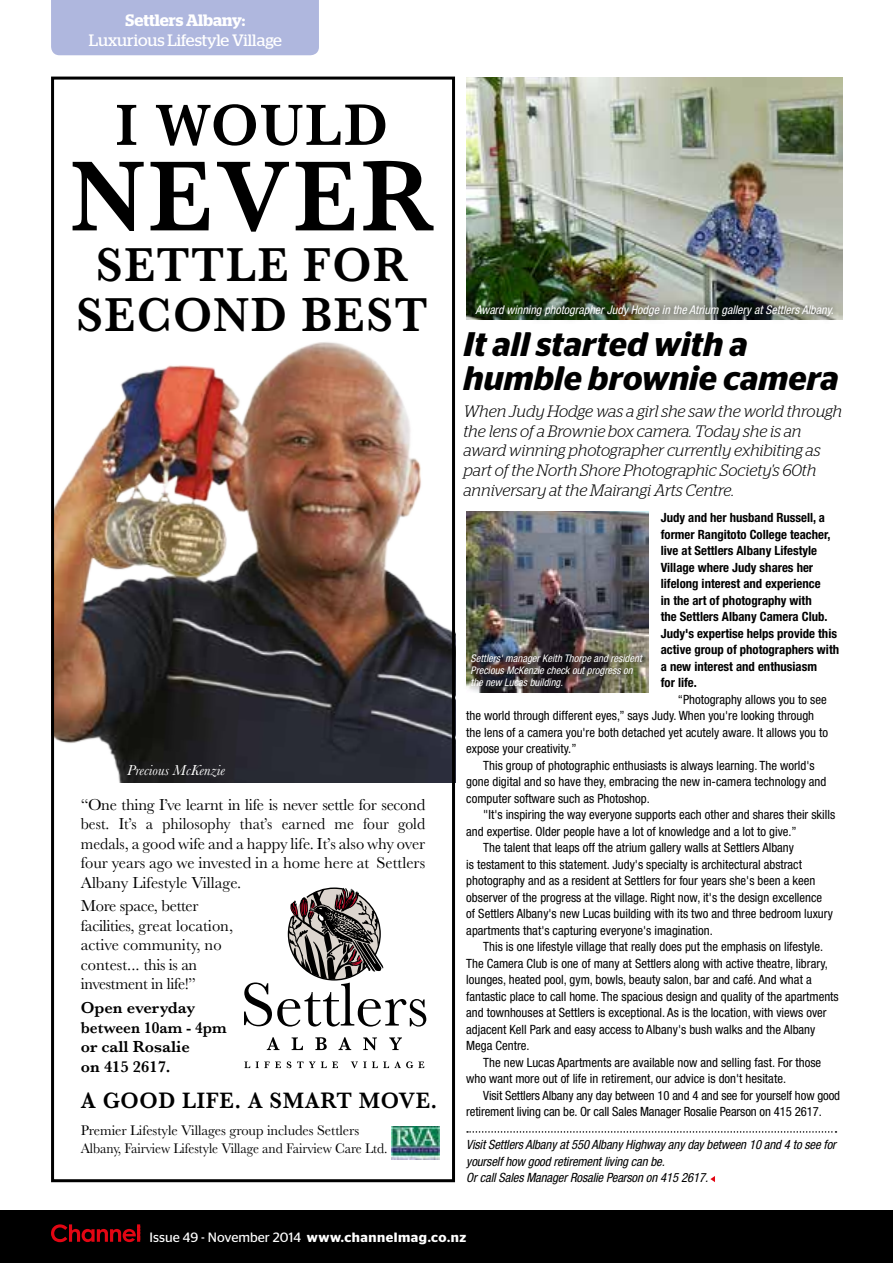
<style>
.page{position:relative;width:893px;height:1263px;background:#fff}
.page>*{position:absolute;margin:0;border:0;box-sizing:border-box;transform-origin:0 0}
.t1{font:600 103.5px "Baskerville";letter-spacing:.03em;color:#000;scale:.95 1}
.t2{font:600 60.3px "Baskerville";letter-spacing:.03em;color:#000;scale:.95 1}
.t3{font:600 49.5px/49.5px "Baskerville";letter-spacing:.03em;color:#000;text-align:center;scale:.95 1}
.t4{font:italic 600 34.05px/34px "Stag Sans";color:#000}
.t5{font:600 23.1px "Baskerville";letter-spacing:.03em;color:#000;scale:.95 1}
.t6{font:italic 300 16.5px/19.8px "Stag";letter-spacing:-.005em;color:#000}
.t7{font:16.5px/19.5px "Baskerville";color:#000;text-align:justify}
.t8{font:16.5px/19.5px "Baskerville";letter-spacing:-.02em;color:#000}
.t9{font:600 16.5px/19.5px "Baskerville";color:#000}
.t10{font:16.5px "Stag";letter-spacing:-.005em;color:#fff}
.t11{font:600 16.5px "Stag";color:#fff}
.t12{font:italic 15px "Baskerville";color:#fff}
.t13{font:14.4px/17.4px "Baskerville";letter-spacing:-.005em;color:#000}
.t14{font:13.5px "Stag Sans";color:#fff}
.t15{font:condensed 12.75px/16.5px "Helvetica Neue";color:#000}
.t16{font:700 condensed 12.75px/16.5px "Helvetica Neue";color:#000}
.t17{font:italic condensed 12.75px/16.5px "Helvetica Neue";letter-spacing:-.01em;color:#000}
.t18{font:italic condensed 12px "Helvetica Neue";color:#fff}
.t19{font:italic condensed 10.5px/12px "Helvetica Neue";color:#fff}
.s1{font-weight:600}
</style>
<div class="page">
<div style="left:51px;top:0;width:268px;height:55px;background:#afb7de"></div>
<svg style="left:467px;top:1131px;width:369px;height:2px"></svg>
<svg style="left:710px;top:1176px;width:5px;height:6px"></svg>
<img style="left:55px;top:342px;width:396px;height:440px">
<svg style="left:244px;top:887px;width:182px;height:139px"></svg>
<svg style="left:267px;top:1037px;width:13px;height:13px"></svg>
<svg style="left:292px;top:1037px;width:11px;height:13px"></svg>
<svg style="left:315px;top:1037px;width:12px;height:13px"></svg>
<svg style="left:338px;top:1037px;width:13px;height:13px"></svg>
<svg style="left:363px;top:1037px;width:14px;height:13px"></svg>
<svg style="left:389px;top:1037px;width:13px;height:13px"></svg>
<svg style="left:244px;top:1061px;width:6px;height:7px"></svg>
<svg style="left:256px;top:1061px;width:25px;height:7px"></svg>
<svg style="left:287px;top:1061px;width:4px;height:7px"></svg>
<svg style="left:297px;top:1061px;width:6px;height:7px"></svg>
<svg style="left:309px;top:1061px;width:29px;height:7px"></svg>
<svg style="left:351px;top:1061px;width:73px;height:7px"></svg>
<img style="left:392px;top:1127px;width:47px;height:33px">
<div style="left:51px;top:77px;width:404px;height:1105px;border:3px solid #000"></div>
<img style="left:466px;top:77px;width:377px;height:243px">
<img style="left:466px;top:511px;width:182px;height:135px">
<div style="left:468px;top:298px;width:372px;height:26px;background:#000;opacity:.75"></div>
<div style="left:463px;top:646px;width:187px;height:50px;background:#000;opacity:.75"></div>
<div style="left:0;top:1211px;width:893px;height:52px;background:#000"></div>
<svg style="left:51px;top:1224px;width:89px;height:18px"></svg>
<p class="t11" style="left:126px;top:10px;width:121px">Settlers Albany:</p>
<p class="t10" style="left:89px;top:30px;width:195px">Luxurious Lifestyle Village</p>
<h2 class="t2" style="left:116px;top:83px;width:288px">I WOULD</h2>
<h1 class="t1" style="left:70px;top:124px;width:384px">NEVER</h1>
<h3 class="t3" style="left:76px;top:240px;width:372px">SETTLE FOR<br>SECOND BEST</h3>
<p class="t12" style="left:127px;top:760px;width:99px">Precious McKenzie</p>
<p class="t7" style="left:81px;top:795px;width:346px">“One thing Iʼve learnt in life is never settle for second best. Itʼs a philosophy thatʼs earned me four gold medals, a good wife and a happy life. Itʼs also why over four years ago we invested in a home here at Settlers Albany Lifestyle Village.</p>
<p class="t8" style="left:81px;top:896px;width:154px">More space, better facilities, great location, active community, no contest... this is an investment in life!”</p>
<p class="t9" style="left:81px;top:998px;width:147px">Open everyday between 10am - 4pm or call Rosalie<br>on 415 2617.</p>
<h3 class="t5" style="left:81px;top:1084px;width:377px">A GOOD LIFE. A SMART MOVE.</h3>
<p class="t13" style="left:81px;top:1122px;width:308px">Premier Lifestyle Villages group includes Settlers<br>Albany, Fairview Lifestyle Village and Fairview Care Ltd.</p>
<p class="t18" style="left:476px;top:303px;width:360px">Award winning photographer Judy Hodge in the Atrium gallery at Settlers Albany.</p>
<h3 class="t4" style="left:463px;top:327px;width:377px">It all started with a humble brownie camera</h3>
<p class="t6" style="left:463px;top:401px;width:380px">When Judy Hodge was a girl she saw the world through the lens of a Brownie box camera. Today she is an award winning photographer currently exhibiting as part of the North Shore Photographic Society's 60th anniversary at the Mairangi Arts Centre.</p>
<p class="t16" style="left:661px;top:509px;width:180px">Judy and her husband Russell, a former Rangitoto College teacher, live at Settlers Albany Lifestyle<br>Village where Judy shares her lifelong interest and experience<br>in the art of photography with<br>the Settlers Albany Camera Club.<br>Judy's expertise helps provide this active group of photographers with a new interest and enthusiasm<br>for life.</p>
<p class="t15" style="left:466px;top:691px;width:363px;text-indent:212px">“Photography allows you to see the world through different eyes,” says Judy. When you're looking through the lens of a camera you're both detached yet acutely aware. It allows you to expose your creativity.”</p>
<p class="t15" style="left:466px;top:757px;width:362px;text-indent:17px">This group of photographic enthusiasts is always learning. The world's gone digital and so have they, embracing the new in-camera technology and computer software such as Photoshop.</p>
<p class="t15" style="left:483px;top:806px;width:353px">"It's inspiring the way everyone supports each other and shares their skills</p>
<p class="t15" style="left:466px;top:823px;width:332px">and expertise. Older people have a lot of knowledge and a lot to give.”</p>
<p class="t15" style="left:483px;top:839px;width:312px">The talent that leaps off the atrium gallery walls at Settlers Albany</p>
<p class="t15" style="left:466px;top:856px;width:337px">is testament to this statement. Judy's specialty is architectural abstract</p>
<p class="t15" style="left:466px;top:872px;width:351px">photography and as a resident at Settlers for four years she's been a keen</p>
<p class="t15" style="left:466px;top:889px;width:357px">observer of the progress at the village. Right now, it's the design excellence</p>
<p class="t15" style="left:466px;top:905px;width:368px">of Settlers Albany's new Lucas building with its two and three bedroom luxury</p>
<p class="t15" style="left:466px;top:922px;width:248px">apartments that's capturing everyone's imagination.</p>
<p class="t15" style="left:483px;top:938px;width:341px">This is one lifestyle village that really does put the emphasis on lifestyle.</p>
<p class="t15" style="left:466px;top:955px;width:363px">The Camera Club is one of many at Settlers along with active theatre, library,</p>
<p class="t15" style="left:466px;top:971px;width:347px">lounges, heated pool, gym, bowls, beauty salon, bar and café. And what a</p>
<p class="t15" style="left:466px;top:988px;width:374px">fantastic place to call home. The spacious design and quality of the apartments</p>
<p class="t15" style="left:466px;top:1004px;width:362px">and townhouses at Settlers is exceptional. As is the location, with views over</p>
<p class="t15" style="left:466px;top:1021px;width:351px">adjacent Kell Park and easy access to Albany's bush walks and the Albany</p>
<p class="t15" style="left:466px;top:1037px;width:65px">Mega Centre.</p>
<p class="t15" style="left:483px;top:1054px;width:339px">The new Lucas Apartments are available now and selling fast. For those</p>
<p class="t15" style="left:466px;top:1070px;width:321px">who want more out of life in retirement, our advice is don't hesitate.</p>
<p class="t15" style="left:483px;top:1087px;width:358px">Visit Settlers Albany any day between 10 and 4 and see for yourself how good</p>
<p class="t15" style="left:466px;top:1103px;width:357px">retirement living can be. Or call Sales Manager Rosalie Pearson on 415 2617.</p>
<p class="t17" style="left:466px;top:1136px;width:371px">Visit Settlers Albany at 550 Albany Highway any day between 10 and 4 to see for yourself how good retirement living can be.<br>Or call Sales Manager Rosalie Pearson on 415 2617.</p>
<p class="t19" style="left:471px;top:653px;width:173px">Settlers' manager Keith Thorpe and resident<br>Precious McKenzie check out progress on the new Lucas building.</p>
<p class="t14" style="left:150px;top:1230px;width:318px">Issue 49 - November 2014 <span class="s1">www.channelmag.co.nz</span></p>
</div>
